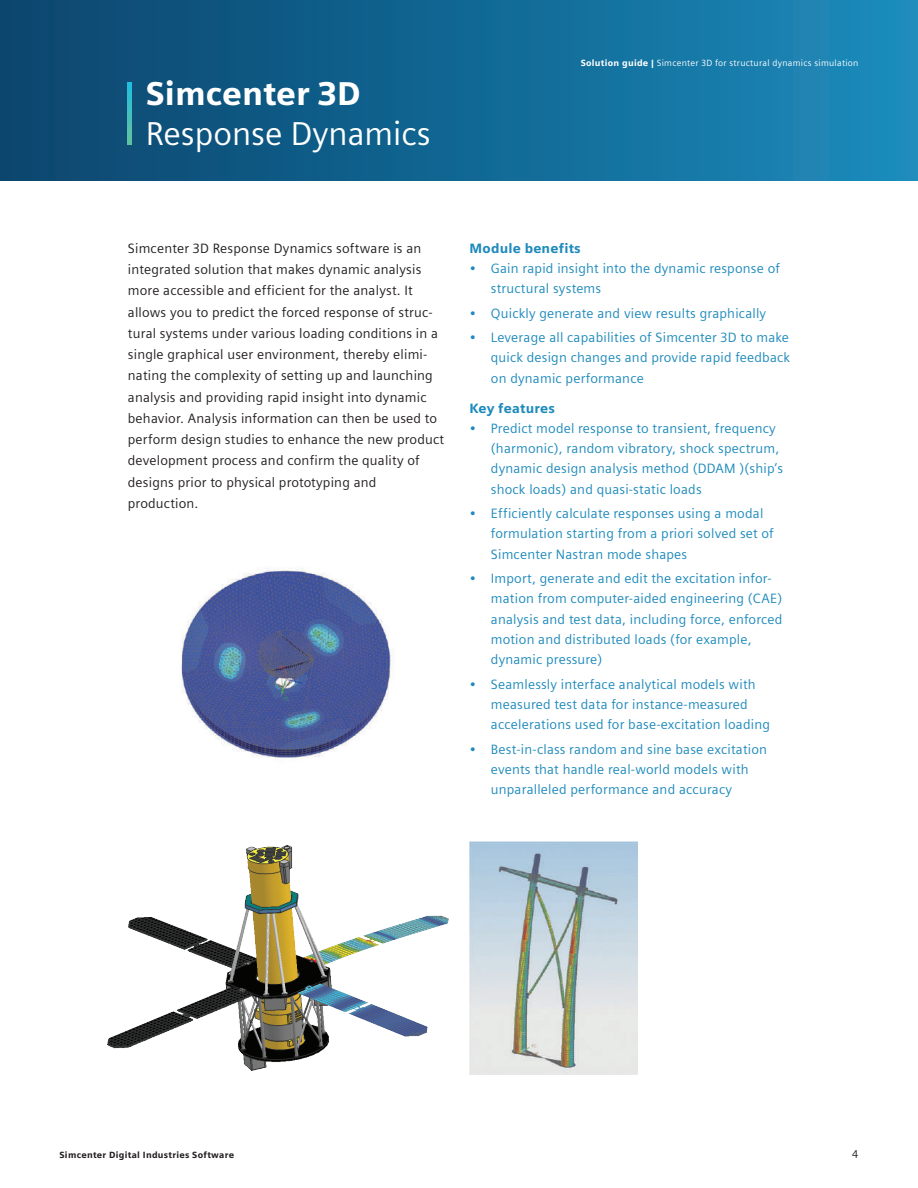
<style>
.page{position:relative;width:918px;height:1188px;background:#fff}
.page>*{position:absolute;margin:0;border:0;box-sizing:border-box;transform-origin:0 0}
.t1{font:33px "Siemens Sans";color:#fff}
.t2{font:900 33px "Siemens Sans";color:#fff}
.t3{font:13.5px/20.2px "Siemens Sans";letter-spacing:.015em;color:#1e8abc}
.t4{font:13.5px/21.3px "Siemens Sans";letter-spacing:.015em;color:#231f20}
.t5{font:900 13.5px "Siemens Sans";letter-spacing:.015em;color:#1e8abc}
.t6{font:11.25px "Siemens Sans";color:#231f20}
.t7{font:9px "Siemens Sans";letter-spacing:.03em;color:#fff}
.t8{font:900 9px "Siemens Sans";letter-spacing:.03em;color:#231f20}
.s1{font-weight:900}
</style>
<div class="page">
<div style="left:0;top:0;width:918px;height:180px;background:linear-gradient(to right,#0a446c,#1b8bbb)"></div>
<svg style="left:128px;top:82px;width:3px;height:63px"></svg>
<img style="left:469px;top:842px;width:168px;height:232px">
<img style="left:181px;top:568px;width:213px;height:190px">
<img style="left:107px;top:845px;width:341px;height:226px">
<h1 class="t2" style="left:146px;top:74px;width:216px">Simcenter 3D</h1>
<h1 class="t1" style="left:146px;top:115px;width:286px">Response Dynamics</h1>
<p class="t7" style="left:581px;top:58px;width:279px"><span class="s1">Solution guide |</span> Simcenter 3D for structural dynamics simulation</p>
<p class="t4" style="left:128px;top:238px;width:318px">Simcenter 3D Response Dynamics software is an integrated solution that makes dynamic analysis more accessible and efficient for the analyst. It allows you to predict the forced response of struc&shy;tural systems under various loading conditions in a single graphical user environment, thereby elimi&shy;nating the complexity of setting up and launching analysis and providing rapid insight into dynamic behavior. Analysis information can then be used to perform design studies to enhance the new product development process and confirm the quality of designs prior to physical prototyping and production.</p>
<p class="t5" style="left:470px;top:240px;width:113px">Module benefits</p>
<p class="t3" style="left:491px;top:258px;width:291px;text-indent:-21px">• Gain rapid insight into the dynamic response of structural systems</p>
<p class="t3" style="left:470px;top:303px;width:298px">• Quickly generate and view results graphically</p>
<p class="t3" style="left:491px;top:328px;width:301px;text-align:justify;text-indent:-21px">• Leverage all capabilities of Simcenter 3D to make quick design changes and provide rapid feedback on dynamic performance</p>
<p class="t5" style="left:470px;top:400px;width:87px">Key features</p>
<p class="t3" style="left:491px;top:418px;width:294px;text-indent:-21px">• Predict model response to transient, frequency (harmonic), random vibratory, shock spectrum, dynamic design analysis method (DDAM )(ship’s shock loads) and quasi-static loads</p>
<p class="t3" style="left:491px;top:503px;width:284px;text-indent:-21px">• Efficiently calculate responses using a modal formulation starting from a priori solved set of<br>Simcenter Nastran mode shapes</p>
<p class="t3" style="left:491px;top:568px;width:293px;text-indent:-21px">• Import, generate and edit the excitation infor&shy;mation from computer-aided engineering (CAE) analysis and test data, including force, enforced motion and distributed loads (for example, dynamic pressure)</p>
<p class="t3" style="left:491px;top:674px;width:281px;text-indent:-21px">• Seamlessly interface analytical models with measured test data for instance-measured accelerations used for base-excitation loading</p>
<p class="t3" style="left:491px;top:739px;width:278px;text-indent:-21px">• Best-in-class random and sine base excitation events that handle real-world models with unparalleled performance and accuracy</p>
<p class="t8" style="left:60px;top:1150px;width:176px">Simcenter Digital Industries Software</p>
<p class="t6" style="left:852px;top:1148px;width:8px">4</p>
</div>
